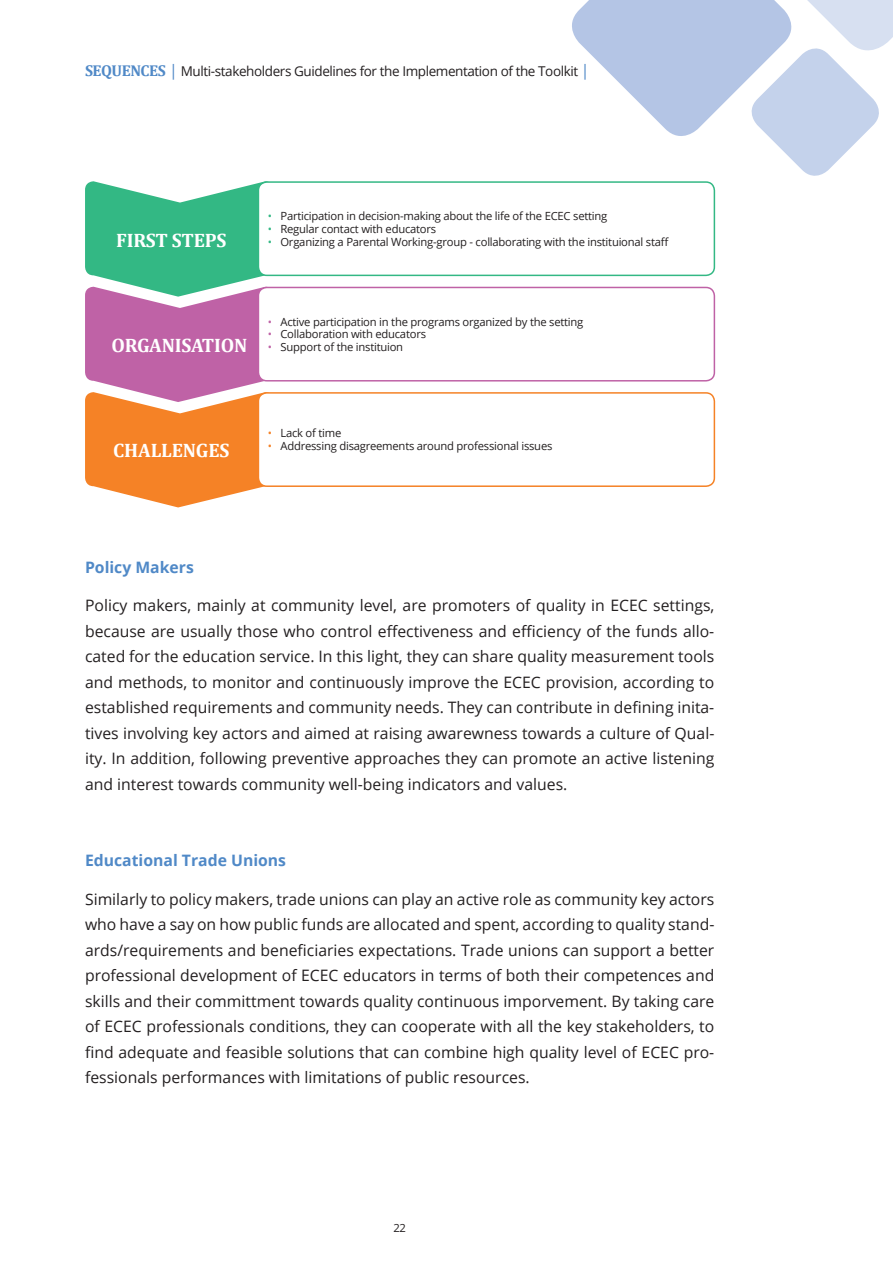
<style>
.page{position:relative;width:893px;height:1263px;background:#fff}
.page>*{position:absolute;margin:0;border:0;box-sizing:border-box;transform-origin:0 0}
.t1{font:700 19.5px "Cambria";letter-spacing:-.01em;color:#fff}
.t2{font:15.75px/25.5px "Open Sans";color:#231f20;text-align:justify}
.t3{font:700 15.75px "Open Sans";color:#5089c7}
.t4{font:13.5px "Open Sans";letter-spacing:-.03em;color:#231f20}
.t5{font:11.25px/12.9px "Open Sans";letter-spacing:-.02em;color:#231f20}
.s1{font-family:"Cambria";font-weight:700;font-size:15.75px;color:#5089c7}
.s2{font-size:15.75px;color:#5089c7}
.s3{color:#33b884}
.s4{color:#bf62a6}
.s5{font-family:"Cambria";font-weight:700;font-size:19.5px;color:#fff}
.s6{color:#f58226}
</style>
<div class="page">
<svg style="left:572px;top:0;width:321px;height:183px"></svg>
<div style="left:85px;top:181px;width:189px;height:94px;background:#33b884;border-radius:9px"></div>
<div style="left:258px;top:182px;width:456px;height:93px;background:#fff;border-radius:9px"></div>
<div style="left:258px;top:181px;width:457px;height:95px;border:2px solid #33b884;border-radius:9px"></div>
<div style="left:85px;top:287px;width:189px;height:94px;background:#bf62a6;border-radius:9px"></div>
<div style="left:258px;top:287px;width:456px;height:94px;background:#fff;border-radius:9px"></div>
<div style="left:258px;top:287px;width:457px;height:94px;border:2px solid #bf62a6;border-radius:9px"></div>
<div style="left:85px;top:392px;width:189px;height:94px;background:#f58226;border-radius:9px"></div>
<div style="left:258px;top:393px;width:456px;height:93px;background:#fff;border-radius:9px"></div>
<div style="left:258px;top:392px;width:457px;height:95px;border:2px solid #f58226;border-radius:9px"></div>
<p class="t4" style="left:85px;top:62px;width:506px"><span class="s1">SEQUENCES</span> <span class="s2">|</span> Multi-stakeholders Guidelines for the Implementation of the Toolkit <span class="s2">|</span></p>
<p class="t5" style="left:268px;top:209px;width:341px"><span class="s3">•</span> Participation in decision-making about the life of the ECEC setting</p>
<p class="t5" style="left:268px;top:222px;width:170px"><span class="s3">•</span> Regular contact with educators</p>
<p class="t1" style="left:116px;top:226px;width:112px">FIRST STEPS</p>
<p class="t5" style="left:268px;top:235px;width:403px"><span class="s3">•</span> Organizing a Parental Working-group - collaborating with the instituional staff</p>
<p class="t5" style="left:268px;top:315px;width:317px"><span class="s4">•</span> Active participation in the programs organized by the setting</p>
<p class="t5" style="left:111px;top:328px;width:316px;text-indent:156px"><span class="s4">•</span> Collaboration with educators<br><span class="s5">ORGANISATION</span> <span class="s4">•</span> Support of the instituion</p>
<p class="t1" style="left:113px;top:437px;width:118px">CHALLENGES</p>
<p class="t5" style="left:268px;top:427px;width:75px"><span class="s6">•</span> Lack of time</p>
<p class="t5" style="left:268px;top:439px;width:286px"><span class="s6">•</span> Addressing disagreements around professional issues</p>
<p class="t3" style="left:85px;top:556px;width:110px">Policy Makers</p>
<p class="t2" style="left:85px;top:593px;width:631px">Policy makers, mainly at community level, are promoters of quality in ECEC settings, because are usually those who control effectiveness and efficiency of the funds allo&shy;cated for the education service. In this light, they can share quality measurement tools and methods, to monitor and continuously improve the ECEC provision, according to established requirements and community needs. They can contribute in defining inita&shy;tives involving key actors and aimed at raising awarewness towards a culture of Qual&shy;ity. In addition, following preventive approaches they can promote an active listening and interest towards community well-being indicators and values.</p>
<p class="t3" style="left:85px;top:850px;width:203px">Educational Trade Unions</p>
<p class="t2" style="left:85px;top:886px;width:631px">Similarly to policy makers, trade unions can play an active role as community key actors who have a say on how public funds are allocated and spent, according to quality stand&shy;ards/requirements and beneficiaries expectations. Trade unions can support a better professional development of ECEC educators in terms of both their competences and skills and their committment towards quality continuous imporvement. By taking care of ECEC professionals conditions, they can cooperate with all the key stakeholders, to find adequate and feasible solutions that can combine high quality level of ECEC pro&shy;fessionals performances with limitations of public resources.</p>
<p class="t5" style="left:393px;top:1221px;width:14px">22</p>
</div>
